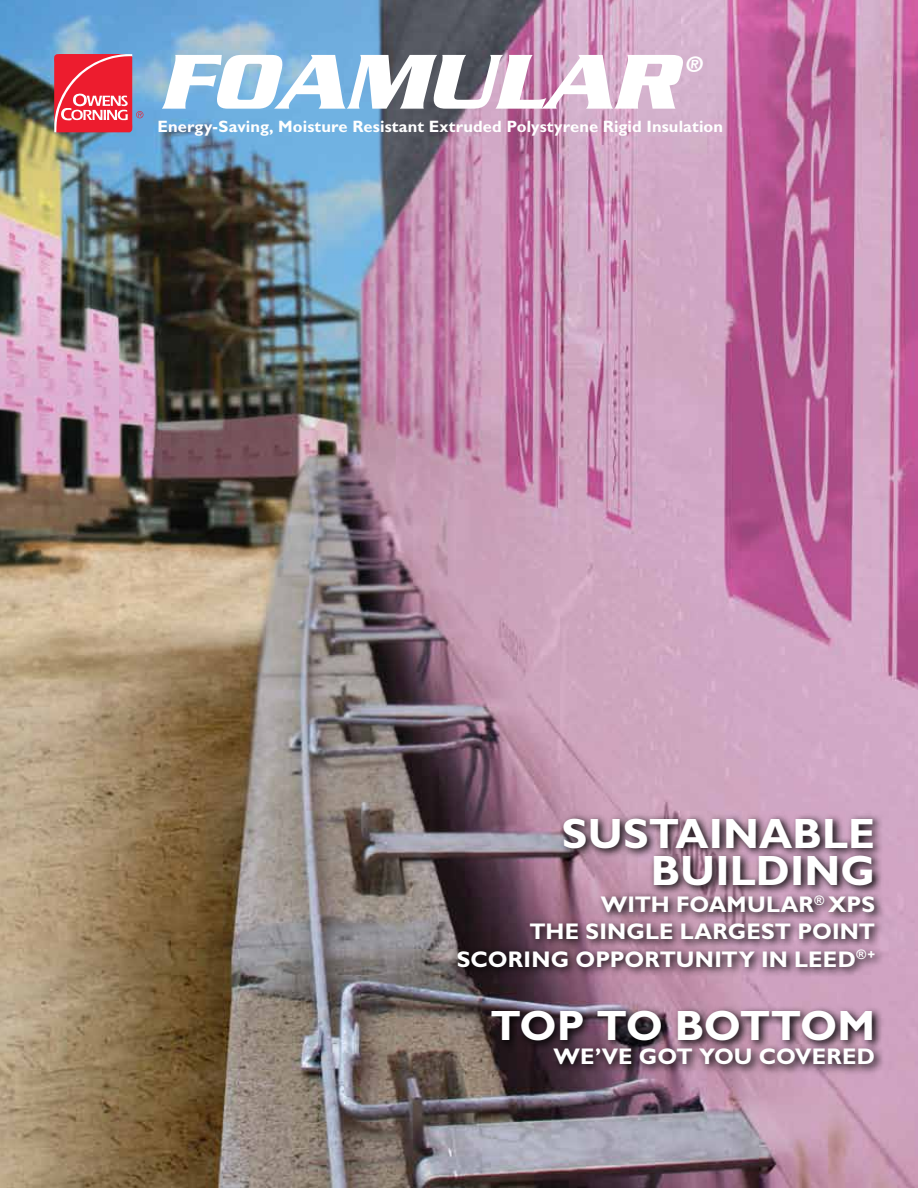
<style>
.page{position:relative;width:918px;height:1188px;background:#fff}
.page>*{position:absolute;margin:0;border:0;box-sizing:border-box;transform-origin:0 0}
.t1{font:italic 700 84px "Serpentine";color:#fff}
.t2{font:700 42.6px/36.9px "Gill Sans";color:#fff;text-align:right}
.t3{font:700 42.6px "Gill Sans";letter-spacing:-.025em;color:#fff}
.t4{font:500 24.45px "Serpentine";color:#fff}
.t5{font:700 22.65px/27.2px "Gill Sans";letter-spacing:.005em;color:#fff;text-align:right}
.t6{font:700 16.5px "Gill Sans";letter-spacing:.01em;color:#fff}
</style>
<div class="page">
<img style="left:0;top:0;width:918px;height:1188px">
<svg style="left:54px;top:54px;width:89px;height:78px;background:#e04c5f"></svg>
<svg style="left:452px;top:813px;width:433px;height:262px;background:#806375"></svg>
<h1 class="t1" style="left:159px;top:33px;width:519px">FOAMULAR</h1>
<p class="t4" style="left:684px;top:50px;width:24px">®</p>
<p class="t6" style="left:158px;top:117px;width:567px">Energy-Saving, Moisture Resistant Extruded Polystyrene Rigid Insulation</p>
<h2 class="t2" style="left:562px;top:815px;width:315px">SUSTAINABLE<br>BUILDING</h2>
<p class="t5" style="left:457px;top:891px;width:420px">WITH FOAMULAR<sup>®</sup> XPS<br>THE SINGLE LARGEST POINT<br>SCORING OPPORTUNITY IN LEED<sup>®+</sup></p>
<h2 class="t3" style="left:490px;top:1001px;width:386px">TOP TO BOTTOM</h2>
<p class="t5" style="left:554px;top:1043px;width:323px">WE’VE GOT YOU COVERED</p>
</div>
